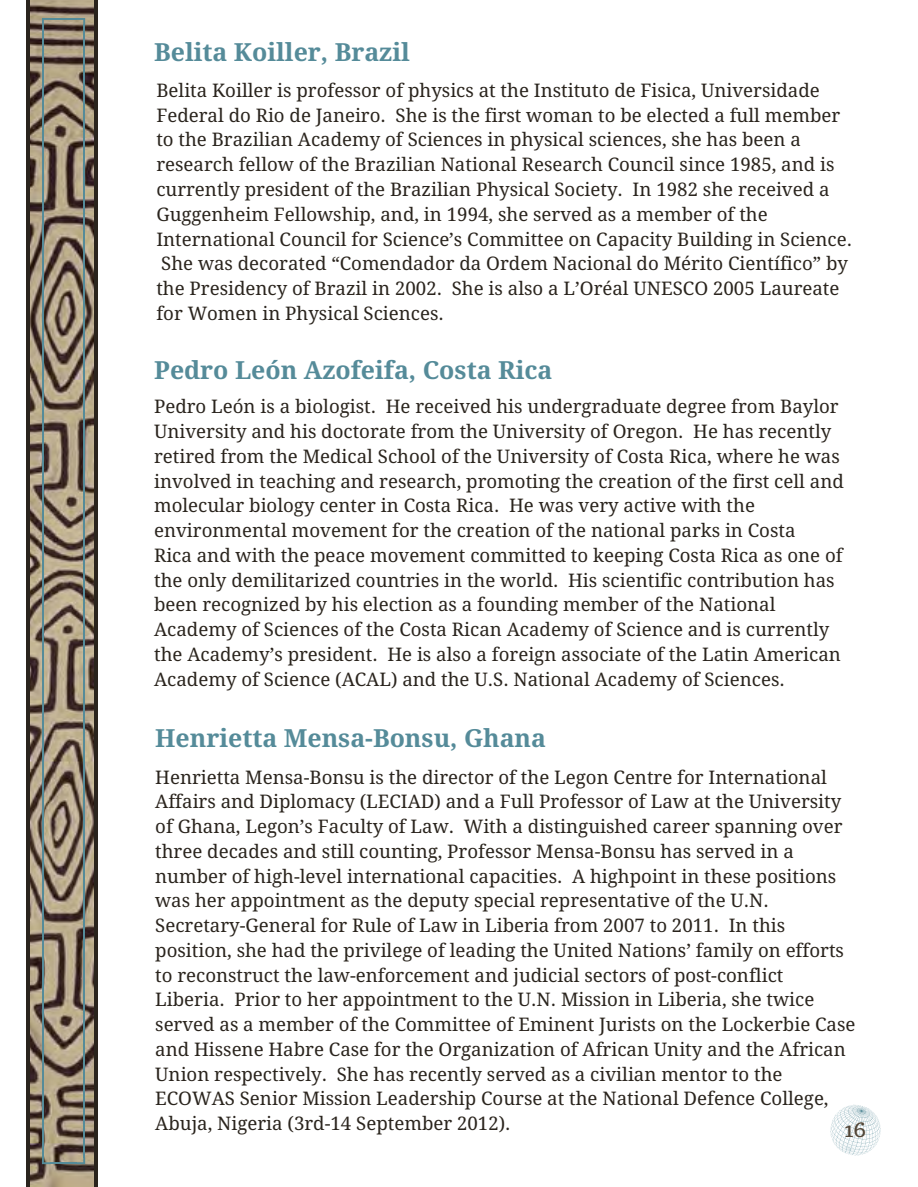
<style>
.page{position:relative;width:918px;height:1187px;background:#fff}
.page>*{position:absolute;margin:0;border:0;box-sizing:border-box;transform-origin:0 0}
.t1{font:700 24.9px "Droid Serif";color:#558b99}
.t2{font:21.75px "Trocchi";color:#524637}
.t3{font:18.75px/24.8px "Droid Serif";color:#2a241d}
</style>
<div class="page">
<div style="left:26px;top:0;width:72px;height:1186px;background:#2a241d"></div>
<img style="left:30px;top:0;width:63px;height:1186px">
<hr style="left:83px;top:24px;width:2px;height:1133px;background:#558b99">
<svg style="left:77px;top:18px;width:8px;height:7px"></svg>
<hr style="left:50px;top:18px;width:27px;height:2px;background:#558b99">
<svg style="left:42px;top:18px;width:9px;height:7px"></svg>
<hr style="left:42px;top:24px;width:2px;height:1133px;background:#558b99">
<svg style="left:30px;top:1098px;width:59px;height:66px"></svg>
<svg style="left:830px;top:1104px;width:51px;height:52px"></svg>
<h1 class="t1" style="left:154px;top:38px;width:257px">Belita Koiller, Brazil</h1>
<p class="t3" style="left:156px;top:78px;width:697px">Belita Koiller is professor of physics at the Instituto de Fisica, Universidade Federal do Rio de Janeiro. She is the first woman to be elected a full member to the Brazilian Academy of Sciences in physical sciences, she has been a research fellow of the Brazilian National Research Council since 1985, and is currently president of the Brazilian Physical Society. In 1982 she received a Guggenheim Fellowship, and, in 1994, she served as a member of the International Council for Science’s Committee on Capacity Building in Science.<br>She was decorated “Comendador da Ordem Nacional do Mérito Científico” by the Presidency of Brazil in 2002. She is also a L’Oréal UNESCO 2005 Laureate for Women in Physical Sciences.</p>
<h1 class="t1" style="left:154px;top:355px;width:400px">Pedro León Azofeifa, Costa Rica</h1>
<p class="t3" style="left:154px;top:394px;width:691px">Pedro León is a biologist. He received his undergraduate degree from Baylor University and his doctorate from the University of Oregon. He has recently retired from the Medical School of the University of Costa Rica, where he was involved in teaching and research, promoting the creation of the first cell and molecular biology center in Costa Rica. He was very active with the environmental movement for the creation of the national parks in Costa<br>Rica and with the peace movement committed to keeping Costa Rica as one of the only demilitarized countries in the world. His scientific contribution has been recognized by his election as a founding member of the National Academy of Sciences of the Costa Rican Academy of Science and is currently the Academy’s president. He is also a foreign associate of the Latin American Academy of Science (ACAL) and the U.S. National Academy of Sciences.</p>
<h1 class="t1" style="left:155px;top:723px;width:392px">Henrietta Mensa-Bonsu, Ghana</h1>
<p class="t3" style="left:155px;top:764px;width:702px">Henrietta Mensa-Bonsu is the director of the Legon Centre for International Affairs and Diplomacy (LECIAD) and a Full Professor of Law at the University of Ghana, Legon’s Faculty of Law. With a distinguished career spanning over three decades and still counting, Professor Mensa-Bonsu has served in a number of high-level international capacities. A highpoint in these positions was her appointment as the deputy special representative of the U.N.<br>Secretary-General for Rule of Law in Liberia from 2007 to 2011. In this position, she had the privilege of leading the United Nations’ family on efforts to reconstruct the law-enforcement and judicial sectors of post-conflict Liberia. Prior to her appointment to the U.N. Mission in Liberia, she twice served as a member of the Committee of Eminent Jurists on the Lockerbie Case and Hissene Habre Case for the Organization of African Unity and the African Union respectively. She has recently served as a civilian mentor to the ECOWAS Senior Mission Leadership Course at the National Defence College, Abuja, Nigeria (3rd-14 September 2012).</p>
<p class="t2" style="left:845px;top:1115px;width:23px">16</p>
</div>
